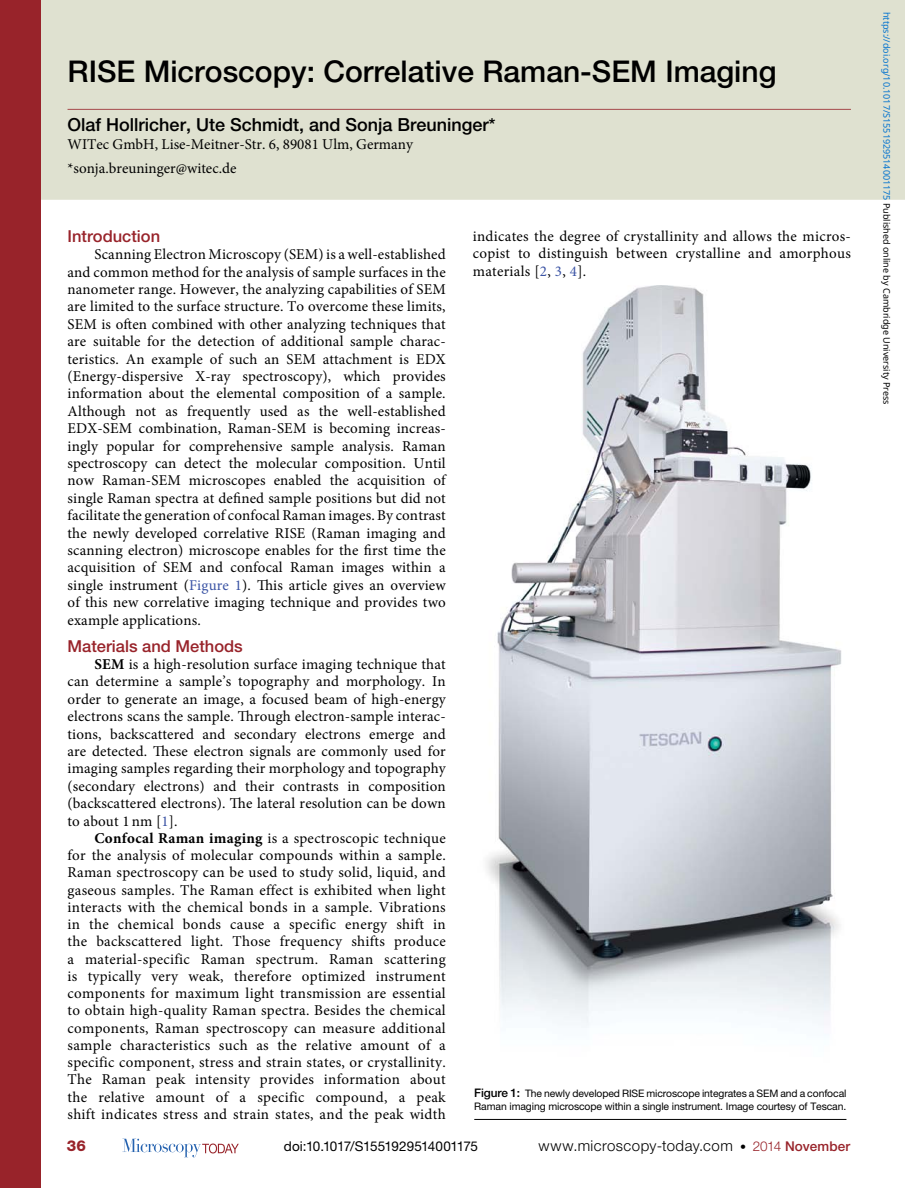
<style>
.page{position:relative;width:905px;height:1188px;background:#fff}
.page>*{position:absolute;margin:0;border:0;box-sizing:border-box;transform-origin:0 0}
.t1{font:500 30px "Helvetica Neue LT Std";color:#000}
.t2{font:500 18px "Helvetica Neue LT Std";color:#000}
.t3{font:500 16.5px "Helvetica Neue LT Std";color:#98232a}
.t4{font:15px/17.4px "Minion Pro";letter-spacing:.01em;color:#000;text-align:justify}
.t5{font:300 15px "Helvetica Neue LT Std";letter-spacing:.03em;color:#000}
.t6{font:800 15px "Helvetica Neue LT Std";color:#98232a}
.t7{font:13.5px "Helvetica Neue LT Std";letter-spacing:-.025em;color:#000}
.t8{font:10.35px/13.4px "Helvetica Neue LT Std";letter-spacing:-.01em;color:#000}
.t9{font:9px "Noto Sans";color:#0172cf}
.s1{color:#3a53a4}
.s2{font-weight:700}
.s3{font-weight:500;font-size:11.85px}
.s4{font-size:12px}
.s5{font-size:13.5px;color:#98232a}
.s6{font-weight:500;font-size:13.5px;color:#98232a}
.s7{color:#000}
</style>
<div class="page">
<svg style="left:122px;top:1139px;width:117px;height:18px"></svg>
<div style="left:0;top:0;width:904px;height:174px;background:#dfe1d0"></div>
<hr style="left:68px;top:109px;width:782px;height:1px;background:#98232a">
<div style="left:0;top:140px;width:904px;height:60px;background:#dfe1d0"></div>
<div style="left:0;top:0;width:41px;height:1188px;background:#98232a"></div>
<img style="left:486px;top:285px;width:355px;height:743px">
<hr style="left:474px;top:1119px;width:372px;height:1px;background:#000">
<h1 class="t1" style="left:68px;top:53px;width:710px">RISE Microscopy: Correlative Raman-SEM Imaging</h1>
<p class="t2" style="left:68px;top:114px;width:429px">Olaf Hollricher, Ute Schmidt, and Sonja Breuninger*</p>
<p class="t4" style="left:68px;top:132px;width:347px;line-height:24px">WITec GmbH, Lise-Meitner-Str. 6, 89081 Ulm, Germany *sonja.breuninger@witec.de</p>
<p class="t3" style="left:68px;top:226px;width:94px">Introduction</p>
<p class="t4" style="left:68px;top:246px;width:380px;text-indent:27px">Scanning Electron Microscopy (SEM) is a well-established and common method for the analysis of sample surfaces in the nanometer range. However, the analyzing capabilities of SEM are limited to the surface structure. To overcome these limits, SEM is often combined with other analyzing techniques that are suitable for the detection of additional sample charac&shy;teristics. An example of such an SEM attachment is EDX (Energy-dispersive X-ray spectroscopy), which provides information about the elemental composition of a sample.<br>Although not as frequently used as the well-established EDX-SEM combination, Raman-SEM is becoming increas&shy;ingly popular for comprehensive sample analysis. Raman spectroscopy can detect the molecular composition. Until now Raman-SEM microscopes enabled the acquisition of single Raman spectra at defined sample positions but did not facilitate the generation of confocal Raman images. By contrast the newly developed correlative RISE (Raman imaging and scanning electron) microscope enables for the first time the acquisition of SEM and confocal Raman images within a single instrument (<span class="s1">Figure 1</span>). This article gives an overview of this new correlative imaging technique and provides two example applications.</p>
<p class="t3" style="left:68px;top:636px;width:177px">Materials and Methods</p>
<p class="t4" style="left:68px;top:656px;width:380px;text-indent:27px"><span class="s2">SEM</span> is a high-resolution surface imaging technique that can determine a sample’s topography and morphology. In order to generate an image, a focused beam of high-energy electrons scans the sample. Through electron-sample interac&shy;tions, backscattered and secondary electrons emerge and are detected. These electron signals are commonly used for imaging samples regarding their morphology and topography (secondary electrons) and their contrasts in composition (backscattered electrons). The lateral resolution can be down to about 1 nm [<span class="s1">1</span>].</p>
<p class="t4" style="left:67px;top:829px;width:380px;text-indent:27px"><span class="s2">Confocal Raman imaging</span> is a spectroscopic technique for the analysis of molecular compounds within a sample.<br>Raman spectroscopy can be used to study solid, liquid, and gaseous samples. The Raman effect is exhibited when light interacts with the chemical bonds in a sample. Vibrations in the chemical bonds cause a specific energy shift in the backscattered light. Those frequency shifts produce a material-specific Raman spectrum. Raman scattering is typically very weak, therefore optimized instrument components for maximum light transmission are essential to obtain high-quality Raman spectra. Besides the chemical components, Raman spectroscopy can measure additional sample characteristics such as the relative amount of a specific component, stress and strain states, or crystallinity.<br>The Raman peak intensity provides information about the relative amount of a specific compound, a peak shift indicates stress and strain states, and the peak width</p>
<p class="t4" style="left:472px;top:228px;width:380px">indicates the degree of crystallinity and allows the micros&shy;copist to distinguish between crystalline and amorphous materials [<span class="s1">2</span>, <span class="s1">3</span>, <span class="s1">4</span>].</p>
<p class="t8" style="left:474px;top:1086px;width:373px"><span class="s3">Figure 1:</span> The newly developed RISE microscope integrates a SEM and a confocal<br>Raman imaging microscope within a single instrument. Image courtesy of Tescan.</p>
<p class="t6" style="left:67px;top:1137px;width:21px">36</p>
<p class="t7" style="left:284px;top:1138px;width:196px">doi:10.1017/S1551929514001175</p>
<p class="t5" style="left:538px;top:1136px;width:313px">www.microscopy-today.com <span class="s4">•</span> <span class="s5">2014</span> <span class="s6">November</span></p>
<p class="t9" style="left:893px;top:12px;width:394px;rotate:90deg">https://doi.org/10.1017/S1551929514001175 <span class="s7">Published online by Cambridge University Press</span></p>
</div>
